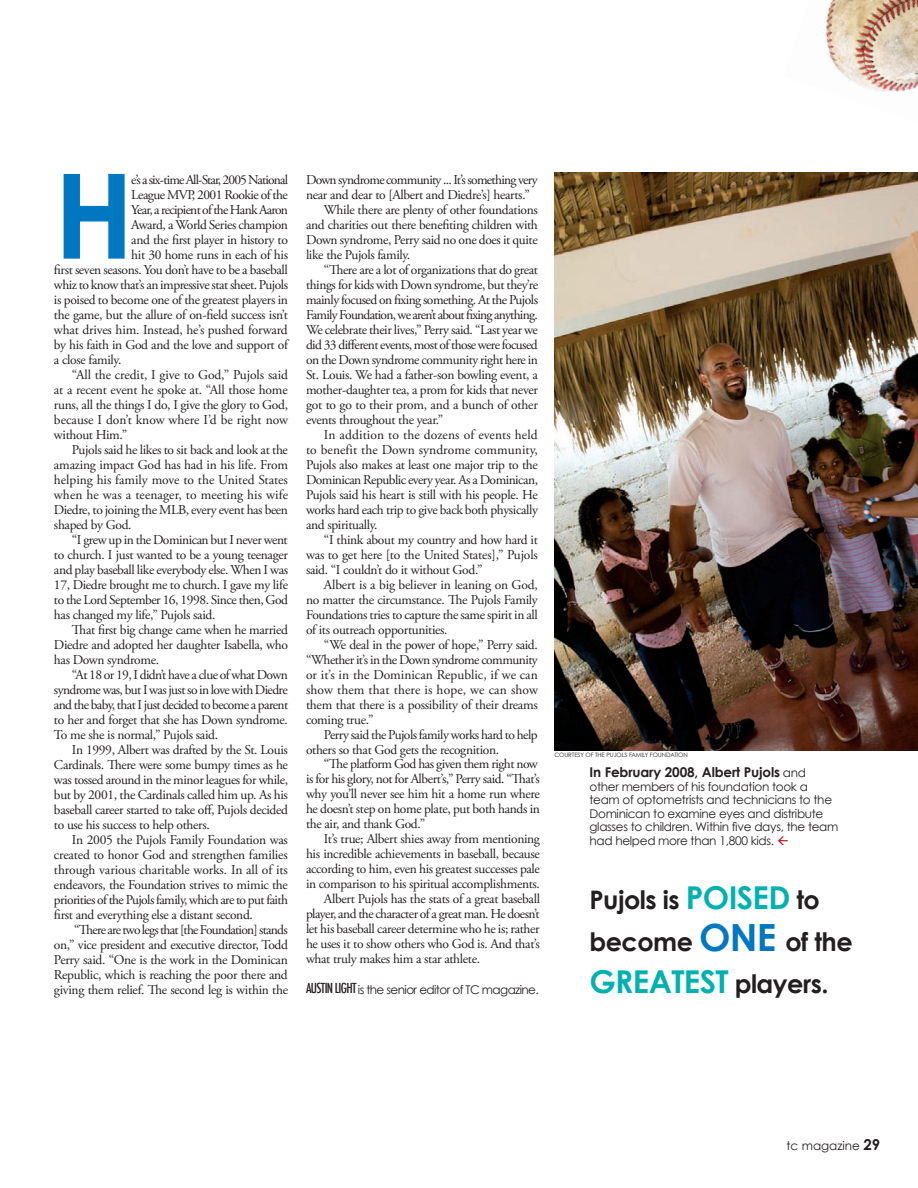
<style>
.page{position:relative;width:918px;height:1188px;background:#fff}
.page>*{position:absolute;margin:0;border:0;box-sizing:border-box;transform-origin:0 0}
.TC_Copy{font:700 117.9px "Century Gothic";color:#0077c0}
.t1{font:700 31.5px "Century Gothic";letter-spacing:-.02em;color:#00b1b0}
.t2{font:700 25.5px/42px "Century Gothic";letter-spacing:-.02em;color:#231f20}
.TC_Copy-2{font:13.5px/15px "Adobe Garamond Pro";letter-spacing:-.025em;color:#231f20;text-align:justify}
.TC_Copy-3{font:13.5px/15px "Adobe Garamond Pro";letter-spacing:-.05em;color:#231f20}
.TC_Copy-4{font:13.5px "Adobe Garamond Pro";letter-spacing:-.06em;color:#231f20}
.TC_Captions{font:700 13.5px "Century Gothic";letter-spacing:-.01em;color:#231f20}
.TC_Copy-5{font:13.5px "Adobe Garamond Pro";letter-spacing:-.055em;color:#231f20}
.TC_Captions-2{font:12px/13.5px "Century Gothic";letter-spacing:-.025em;color:#231f20}
.TC_Copy-6{font:12px "Century Gothic";letter-spacing:-.05em;color:#231f20}
.TC_Captions-3{font:12px "Century Gothic";color:#231f20}
.Photo_Byline{font:6px "Century Gothic";letter-spacing:-.01em;color:#231f20}
.s1{font-family:"Futura";font-weight:500;font-stretch:condensed;font-size:13.5px}
.s2{font-weight:400;font-size:12px}
.s3{font-size:31.5px;color:#00b1b0}
.s4{font-size:37.5px;color:#0077c0}
.s5{font-size:25.5px;color:#231f20}
.s6{font-weight:700;font-size:15px}
</style>
<div class="page">
<img style="left:825px;top:0;width:93px;height:92px">
<img style="left:555px;top:172px;width:363px;height:579px">
<p class="TC_Copy" style="left:54px;top:142px;width:82px">H</p>
<p class="TC_Copy-4" style="left:131px;top:171px;width:158px">e’s a six-time All-Star, 2005 National</p>
<p class="TC_Copy-2" style="left:131px;top:187px;width:158px">League MVP, 2001 Rookie of the</p>
<p class="TC_Copy-5" style="left:131px;top:201px;width:158px">Year, a recipient of the Hank Aaron</p>
<p class="TC_Copy-2" style="left:131px;top:217px;width:158px">Award, a World Series champion</p>
<p class="TC_Copy-2" style="left:131px;top:232px;width:158px">and the first player in history to</p>
<p class="TC_Copy-2" style="left:131px;top:247px;width:158px">hit 30 home runs in each of his</p>
<p class="TC_Copy-2" style="left:54px;top:262px;width:235px">first seven seasons. You don’t have to be a baseball</p>
<p class="TC_Copy-2" style="left:54px;top:277px;width:236px">whiz to know that’s an impressive stat sheet. Pujols</p>
<p class="TC_Copy-2" style="left:54px;top:292px;width:235px">is poised to become one of the greatest players in</p>
<p class="TC_Copy-2" style="left:54px;top:307px;width:235px">the game, but the allure of on-field success isn’t</p>
<p class="TC_Copy-2" style="left:54px;top:322px;width:235px">what drives him. Instead, he’s pushed forward</p>
<p class="TC_Copy-2" style="left:54px;top:337px;width:235px">by his faith in God and the love and support of</p>
<p class="TC_Copy-2" style="left:54px;top:352px;width:69px">a close family.</p>
<p class="TC_Copy-2" style="left:54px;top:367px;width:236px;text-indent:18px">“All the credit, I give to God,” Pujols said at a recent event he spoke at. “All those home runs, all the things I do, I give the glory to God, because I don’t know where I’d be right now without Him.”</p>
<p class="TC_Copy-2" style="left:54px;top:442px;width:236px;text-indent:18px">Pujols said he likes to sit back and look at the amazing impact God has had in his life. From helping his family move to the United States when he was a teenager, to meeting his wife Diedre, to joining the MLB, every event has been shaped by God.</p>
<p class="TC_Copy-2" style="left:54px;top:532px;width:236px;text-indent:18px">“I grew up in the Dominican but I never went to church. I just wanted to be a young teenager and play baseball like everybody else. When I was 17, Diedre brought me to church. I gave my life to the Lord September 16, 1998. Since then, God has changed my life,” Pujols said.</p>
<p class="TC_Copy-2" style="left:54px;top:622px;width:235px;text-indent:18px">That first big change came when he married Diedre and adopted her daughter Isabella, who has Down syndrome.</p>
<p class="TC_Copy-2" style="left:54px;top:667px;width:236px;text-indent:18px">“At 18 or 19, I didn’t have a clue of what Down syndrome was, but I was just so in love with Diedre and the baby, that I just decided to become a parent to her and forget that she has Down syndrome.<br>To me she is normal,” Pujols said.</p>
<p class="TC_Copy-2" style="left:54px;top:742px;width:236px;text-indent:18px">In 1999, Albert was drafted by the St. Louis Cardinals. There were some bumpy times as he was tossed around in the minor leagues for while, but by 2001, the Cardinals called him up. As his baseball career started to take off, Pujols decided to use his success to help others.</p>
<p class="TC_Copy-2" style="left:54px;top:832px;width:235px;text-indent:18px">In 2005 the Pujols Family Foundation was created to honor God and strengthen families through various charitable works. In all of its endeavors, the Foundation strives to mimic the priorities of the Pujols family, which are to put faith first and everything else a distant second.</p>
<p class="TC_Copy-2" style="left:54px;top:922px;width:236px;text-indent:20px">“There are two legs that [the Foundation] stands on,” vice president and executive director, Todd Perry said. “One is the work in the Dominican Republic, which is reaching the poor there and giving them relief. The second leg is within the</p>
<p class="TC_Copy-3" style="left:306px;top:172px;width:233px">Down syndrome community ... It’s something very near and dear to [Albert and Diedre’s] hearts.”</p>
<p class="TC_Copy-2" style="left:306px;top:202px;width:233px;text-indent:18px">While there are plenty of other foundations and charities out there benefiting children with Down syndrome, Perry said no one does it quite like the Pujols family.</p>
<p class="TC_Copy-2" style="left:306px;top:262px;width:234px;text-indent:18px">“There are a lot of organizations that do great things for kids with Down syndrome, but they’re mainly focused on fixing something. At the Pujols Family Foundation, we aren’t about fixing anything.<br>We celebrate their lives,” Perry said. “Last year we did 33 different events, most of those were focused on the Down syndrome community right here in St. Louis. We had a father-son bowling event, a mother-daughter tea, a prom for kids that never got to go to their prom, and a bunch of other events throughout the year.”</p>
<p class="TC_Copy-2" style="left:306px;top:427px;width:234px;text-indent:18px">In addition to the dozens of events held to benefit the Down syndrome community, Pujols also makes at least one major trip to the Dominican Republic every year. As a Dominican, Pujols said his heart is still with his people. He works hard each trip to give back both physically and spiritually.</p>
<p class="TC_Copy-2" style="left:306px;top:532px;width:233px;text-indent:18px">“I think about my country and how hard it was to get here [to the United States],” Pujols said. “I couldn’t do it without God.”</p>
<p class="TC_Copy-2" style="left:306px;top:577px;width:233px;text-indent:18px">Albert is a big believer in leaning on God, no matter the circumstance. The Pujols Family Foundations tries to capture the same spirit in all of its outreach opportunities.</p>
<p class="TC_Copy-2" style="left:306px;top:637px;width:234px;text-indent:18px">“We deal in the power of hope,” Perry said. “Whether it’s in the Down syndrome community or it’s in the Dominican Republic, if we can show them that there is hope, we can show them that there is a possibility of their dreams coming true.”</p>
<p class="TC_Copy-2" style="left:306px;top:727px;width:233px;text-indent:18px">Perry said the Pujols family works hard to help others so that God gets the recognition.</p>
<p class="TC_Copy-2" style="left:306px;top:757px;width:235px;text-align:left;text-indent:18px">“The platform God has given them right now is for his glory, not for Albert’s,” Perry said. “That’s why you’ll never see him hit a home run where he doesn’t step on home plate, put both hands in the air, and thank God.”</p>
<p class="TC_Copy-2" style="left:306px;top:832px;width:235px;text-indent:18px">It’s true; Albert shies away from mentioning his incredible achievements in baseball, because according to him, even his greatest successes pale in comparison to his spiritual accomplishments.</p>
<p class="TC_Copy-2" style="left:306px;top:892px;width:236px;text-indent:18px">Albert Pujols has the stats of a great baseball player, and the character of a great man. He doesn’t let his baseball career determine who he is; rather he uses it to show others who God is. And that’s what truly makes him a star athlete.</p>
<p class="TC_Copy-6" style="left:306px;top:982px;width:234px"><span class="s1">AUSTIN LIGHT</span> is the senior editor of TC magazine.</p>
<p class="Photo_Byline" style="left:554px;top:751px;width:135px">COURTESY OF THE PUJOLS FAMILY FOUNDATION</p>
<p class="TC_Captions" style="left:590px;top:764px;width:218px">In February 2008, Albert Pujols <span class="s2">and</span></p>
<p class="TC_Captions-2" style="left:590px;top:780px;width:250px">other members of his foundation took a team of optometrists and technicians to the Dominican to examine eyes and distribute glasses to children. Within five days, the team had helped more than 1,800 kids.</p>
<p class="t2" style="left:589px;top:879px;width:265px">Pujols is <span class="s3">POISED</span> to become <span class="s4">ONE</span> of the</p>
<p class="t1" style="left:589px;top:962px;width:241px">GREATEST <span class="s5">players.</span></p>
<p class="TC_Captions-3" style="left:787px;top:1138px;width:95px">tc magazine <span class="s6">29</span></p>
</div>
